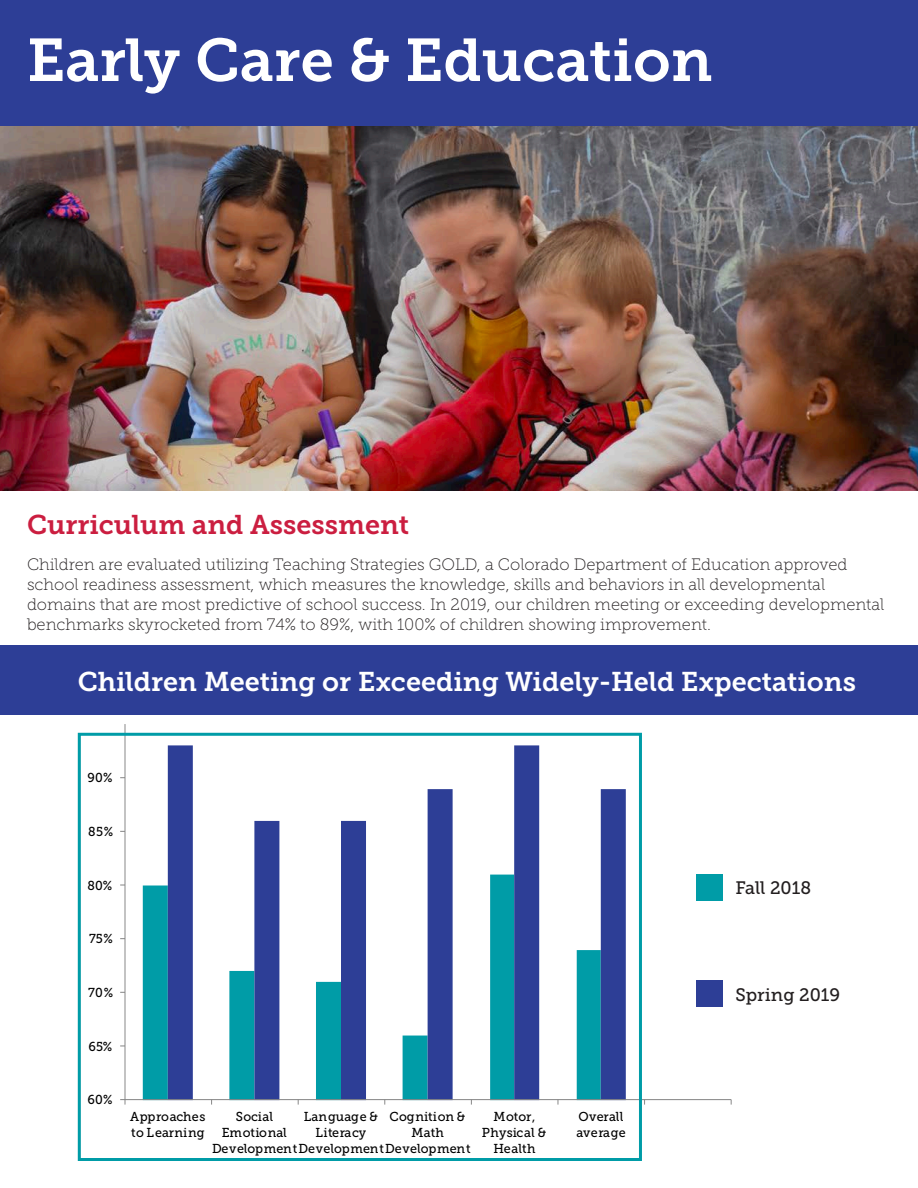
<style>
.page{position:relative;width:918px;height:1188px;background:#fff}
.page>*{position:absolute;margin:0;border:0;box-sizing:border-box;transform-origin:0 0}
.t1{font:60px "Museo Slab 700";color:#fff}
.t2{font:27px "Museo Slab 700";color:#fff}
.t3{font:27px "Museo Slab 700";color:#cb1e40}
.t4{font:18px "Museo Slab 500";color:#231f20}
.t5{font:16.5px/19.8px "Museo Slab 100";color:#231f20}
.t6{font:12.9px/15.9px "Museo Slab 500";letter-spacing:.015em;color:#000;text-align:center}
.t7{font:12.9px "Museo Slab 500";letter-spacing:-.005em;color:#000}
</style>
<div class="page">
<img style="left:0;top:125px;width:918px;height:365px">
<div style="left:0;top:0;width:918px;height:125px;background:#2d3e96"></div>
<hr style="left:125px;top:724px;width:1px;height:376px;background:#868686">
<hr style="left:125px;top:1099px;width:606px;height:1px;background:#868686">
<svg style="left:120px;top:737px;width:518px;height:368px"></svg>
<div style="left:78px;top:733px;width:564px;height:428px;border:3px solid #009ca7"></div>
<div style="left:696px;top:874px;width:27px;height:27px;background:#009ca7"></div>
<div style="left:696px;top:980px;width:27px;height:27px;background:#2d3e96"></div>
<div style="left:0;top:646px;width:918px;height:69px;background:#2d3e96"></div>
<p class="t1" style="left:27px;top:26px;width:687px">Early Care &amp; Education</p>
<p class="t3" style="left:27px;top:510px;width:384px">Curriculum and Assessment</p>
<p class="t5" style="left:27px;top:555px;width:859px">Children are evaluated utilizing Teaching Strategies GOLD, a Colorado Department of Education approved school readiness assessment, which measures the knowledge, skills and behaviors in all developmental domains that are most predictive of school success. In 2019, our children meeting or exceeding developmental benchmarks skyrocketed from 74% to 89%, with 100% of children showing improvement.</p>
<p class="t2" style="left:78px;top:666px;width:780px">Children Meeting or Exceeding Widely-Held Expectations</p>
<p class="t6" style="left:88px;top:770px;width:26px">90%</p>
<p class="t6" style="left:88px;top:824px;width:26px">85%</p>
<p class="t6" style="left:88px;top:877px;width:26px">80%</p>
<p class="t6" style="left:89px;top:931px;width:25px">75%</p>
<p class="t6" style="left:88px;top:985px;width:26px">70%</p>
<p class="t6" style="left:88px;top:1038px;width:25px">65%</p>
<p class="t6" style="left:88px;top:1092px;width:26px">60%</p>
<p class="t6" style="left:130px;top:1109px;width:77px;text-align:left">Approaches to Learning</p>
<p class="t6" style="left:236px;top:1109px;width:39px">Social</p>
<p class="t6" style="left:304px;top:1109px;width:75px">Language &amp;<br>Literacy</p>
<p class="t6" style="left:390px;top:1109px;width:77px">Cognition &amp;<br>Math</p>
<p class="t6" style="left:482px;top:1109px;width:66px">Motor,<br>Physical &amp;<br>Health</p>
<p class="t6" style="left:576px;top:1109px;width:51px;text-align:left">Overall average</p>
<p class="t7" style="left:222px;top:1126px;width:67px">Emotional</p>
<p class="t6" style="left:212px;top:1141px;width:260px">DevelopmentDevelopmentDevelopment</p>
<p class="t4" style="left:736px;top:878px;width:77px">Fall 2018</p>
<p class="t4" style="left:736px;top:985px;width:106px">Spring 2019</p>
</div>
